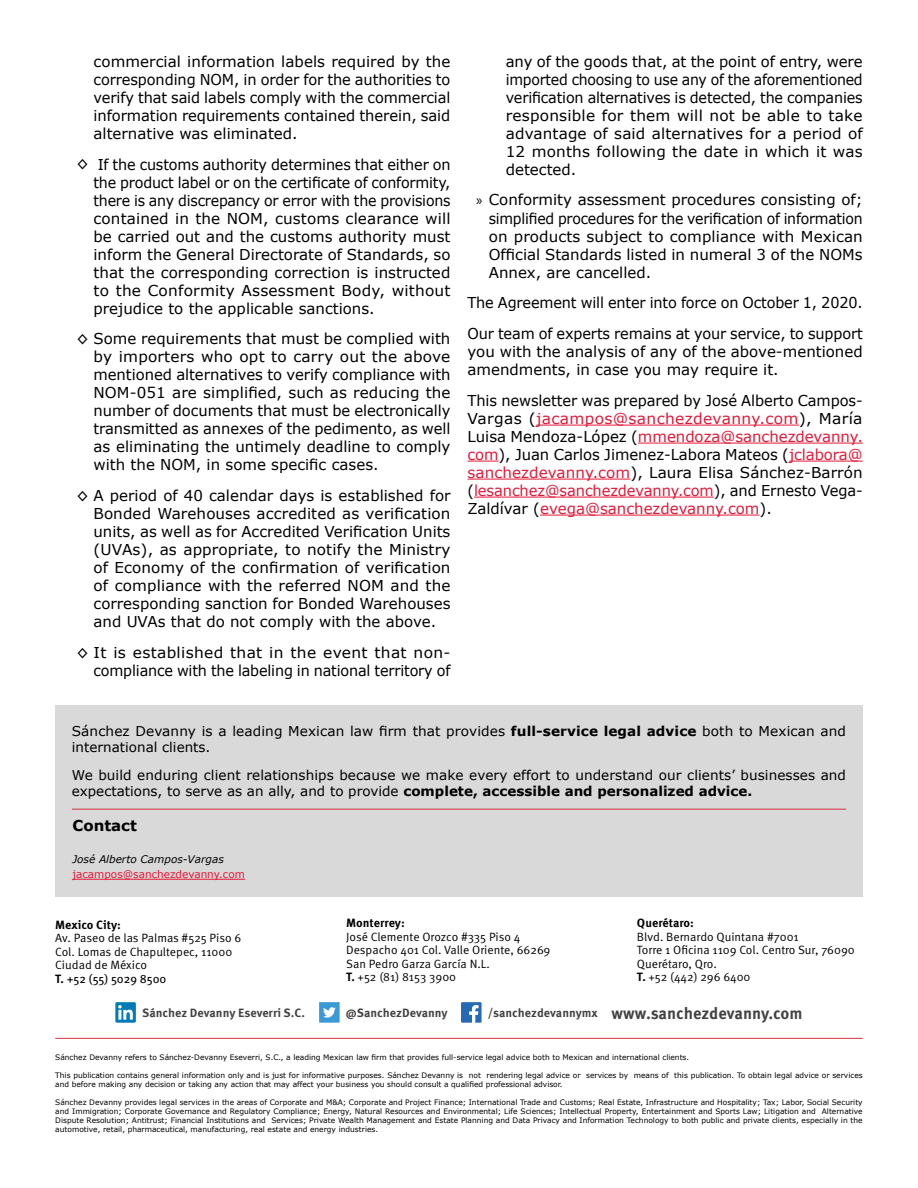
<style>
.page{position:relative;width:918px;height:1188px;background:#fff}
.page>*{position:absolute;margin:0;border:0;box-sizing:border-box;transform-origin:0 0}
.t1{font:700 16.5px "Meta Correspondence Pro";letter-spacing:-.005em;color:#424242}
.t2{font:15px/18px "Verdana";color:#000;text-align:justify}
.t3{font:15px/30.8px "Verdana";color:#000;scale:.96 1}
.t4{font:700 15px "Verdana";color:#000}
.t5{font:13.5px/16.5px "Verdana";letter-spacing:.005em;color:#000}
.t6{font:12px/13.5px "Meta Pro Norm";color:#000}
.t7{font:700 12px "Meta Correspondence Pro";color:#424242}
.t8{font:700 12px "Meta Correspondence Pro";color:#000}
.t9{font:12px "Meta Pro";color:#000}
.t10{font:10.5px "Verdana";color:#e31837}
.t11{font:italic 10.5px "Verdana";color:#000}
.t12{font:7.5px/9px "Verdana";color:#000}
.s1{font-family:"Myriad Pro"}
.s2{color:#e31837}
.s3{font-weight:700}
.s4{font-family:"Meta Pro";font-weight:700}
.s5{font-size:12px}
</style>
<div class="page">
<hr style="left:536px;top:425px;width:263px;height:1px;background:#e31837">
<hr style="left:638px;top:443px;width:225px;height:1px;background:#e31837">
<hr style="left:468px;top:461px;width:31px;height:1px;background:#e31837">
<hr style="left:789px;top:461px;width:74px;height:1px;background:#e31837">
<hr style="left:468px;top:479px;width:162px;height:1px;background:#e31837">
<hr style="left:474px;top:497px;width:240px;height:1px;background:#e31837">
<hr style="left:540px;top:515px;width:220px;height:1px;background:#e31837">
<hr style="left:55px;top:1038px;width:808px;height:1px;background:#ce343e">
<svg style="left:461px;top:1002px;width:21px;height:21px"></svg>
<svg style="left:115px;top:1002px;width:21px;height:21px"></svg>
<svg style="left:319px;top:1002px;width:21px;height:21px"></svg>
<div style="left:55px;top:705px;width:808px;height:192px;background:#d9d9d9"></div>
<hr style="left:73px;top:879px;width:172px;height:1px;background:#e31837">
<hr style="left:72px;top:809px;width:774px;height:1px;background:#ce343e">
<p class="t2" style="left:94px;top:53px;width:359px">commercial information labels required by the corresponding NOM, in order for the authorities to verify that said labels comply with the commercial information requirements contained therein, said alternative was eliminated.</p>
<p class="t2" style="left:94px;top:155px;width:359px;text-indent:-17px">◊ If the customs authority determines that either on the product label or on the certificate of conformity, there is any discrepancy or error with the provisions contained in the NOM, customs clearance will be carried out and the customs authority must inform the General Directorate of Standards, so that the corresponding correction is instructed to the Conformity Assessment Body, without prejudice to the applicable sanctions.</p>
<p class="t2" style="left:94px;top:330px;width:359px;text-indent:-17px">◊ Some requirements that must be complied with by importers who opt to carry out the above mentioned alternatives to verify compliance with NOM-051 are simplified, such as reducing the number of documents that must be electronically transmitted as annexes of the pedimento, as well as eliminating the untimely deadline to comply with the NOM, in some specific cases.</p>
<p class="t2" style="left:94px;top:487px;width:359px;text-indent:-17px">◊ A period of 40 calendar days is established for Bonded Warehouses accredited as verification units, as well as for Accredited Verification Units (UVAs), as appropriate, to notify the Ministry of Economy of the confirmation of verification of compliance with the referred NOM and the corresponding sanction for Bonded Warehouses and UVAs that do not comply with the above.</p>
<p class="t2" style="left:77px;top:644px;width:375px;text-align:right">◊ It is established that in the event that non&shy;compliance with the labeling in national territory of</p>
<p class="t2" style="left:506px;top:53px;width:358px">any of the goods that, at the point of entry, were imported choosing to use any of the aforementioned verification alternatives is detected, the companies responsible for them will not be able to take advantage of said alternatives for a period of 12 months following the date in which it was detected.</p>
<p class="t2" style="left:489px;top:191px;width:376px;text-indent:-13px"><span class="s1">»</span> Conformity assessment procedures consisting of; simplified procedures for the verification of information on products subject to compliance with Mexican Official Standards listed in numeral 3 of the NOMs Annex, are cancelled.</p>
<p class="t3" style="left:468px;top:288px;width:413px">The Agreement will enter into force on October 1, 2020.<br>Our team of experts remains at your service, to support</p>
<p class="t2" style="left:468px;top:343px;width:397px">you with the analysis of any of the above-mentioned amendments, in case you may require it.</p>
<p class="t2" style="left:468px;top:392px;width:397px">This newsletter was prepared by José Alberto Campos-Vargas (<span class="s2">jacampos@sanchezdevanny.com</span>), María Luisa Mendoza-López (<span class="s2">mmendoza@sanchezdevanny. com</span>), Juan Carlos Jimenez-Labora Mateos (<span class="s2">jclabora@ sanchezdevanny.com</span>), Laura Elisa Sánchez-Barrón (<span class="s2">lesanchez@sanchezdevanny.com</span>), and Ernesto Vega-Zaldívar (<span class="s2">evega@sanchezdevanny.com</span>).</p>
<p class="t5" style="left:72px;top:723px;width:776px">Sánchez Devanny is a leading Mexican law firm that provides <span class="s3">full-service legal advice</span> both to Mexican and international clients.</p>
<p class="t5" style="left:72px;top:767px;width:776px">We build enduring client relationships because we make every effort to understand our clients’ businesses and expectations, to serve as an ally, and to provide <span class="s3">complete, accessible and personalized advice.</span></p>
<p class="t4" style="left:73px;top:816px;width:66px">Contact</p>
<p class="t11" style="left:73px;top:853px;width:153px">José Alberto Campos-Vargas</p>
<p class="t10" style="left:73px;top:868px;width:174px">jacampos@sanchezdevanny.com</p>
<p class="t8" style="left:55px;top:915px;width:67px">Mexico City:</p>
<p class="t6" style="left:55px;top:930px;width:188px">Av. Paseo de las Palmas #525 Piso 6<br>Col. Lomas de Chapultepec, 11000<br>Ciudad de México</p>
<p class="t9" style="left:55px;top:969px;width:113px"><span class="s3">T.</span> +52 (55) 5029 8500</p>
<p class="t8" style="left:346px;top:914px;width:60px">Monterrey:</p>
<p class="t6" style="left:346px;top:929px;width:206px">José Clemente Orozco #335 Piso 4<br>Despacho 401 Col. Valle Oriente, 66269<br>San Pedro Garza García N.L.<br><span class="s4">T.</span> +52 (81) 8153 3900</p>
<p class="t8" style="left:637px;top:914px;width:59px">Querétaro:</p>
<p class="t6" style="left:637px;top:929px;width:219px">Blvd. Bernardo Quintana #7001<br>Torre 1 Oficina 1109 Col. Centro Sur, 76090<br>Querétaro, Qro.<br><span class="s4">T.</span> +52 (442) 296 6400</p>
<p class="t7" style="left:142px;top:1003px;width:164px">Sánchez Devanny Eseverri S.C.</p>
<p class="t7" style="left:346px;top:1003px;width:103px">@SanchezDevanny</p>
<p class="t1" style="left:488px;top:1000px;width:316px"><span class="s5">/sanchezdevannymx</span> www.sanchezdevanny.com</p>
<p class="t12" style="left:55px;top:1053px;width:635px">Sánchez Devanny refers to Sánchez-Devanny Eseverri, S.C., a leading Mexican law firm that provides full-service legal advice both to Mexican and international clients.</p>
<p class="t12" style="left:55px;top:1071px;width:809px">This publication contains general information only and is just for informative purposes. Sánchez Devanny is not rendering legal advice or services by means of this publication. To obtain legal advice or services and before making any decision or taking any action that may affect your business you should consult a qualified professional advisor.</p>
<p class="t12" style="left:55px;top:1098px;width:809px;text-align:justify">Sánchez Devanny provides legal services in the areas of Corporate and M&amp;A; Corporate and Project Finance; International Trade and Customs; Real Estate, Infrastructure and Hospitality; Tax; Labor, Social Security and Immigration; Corporate Governance and Regulatory Compliance; Energy, Natural Resources and Environmental; Life Sciences; Intellectual Property, Entertainment and Sports Law; Litigation and Alternative Dispute Resolution; Antitrust; Financial Institutions and Services; Private Wealth Management and Estate Planning and Data Privacy and Information Technology to both public and private clients, especially in the automotive, retail, pharmaceutical, manufacturing, real estate and energy industries.</p>
</div>
